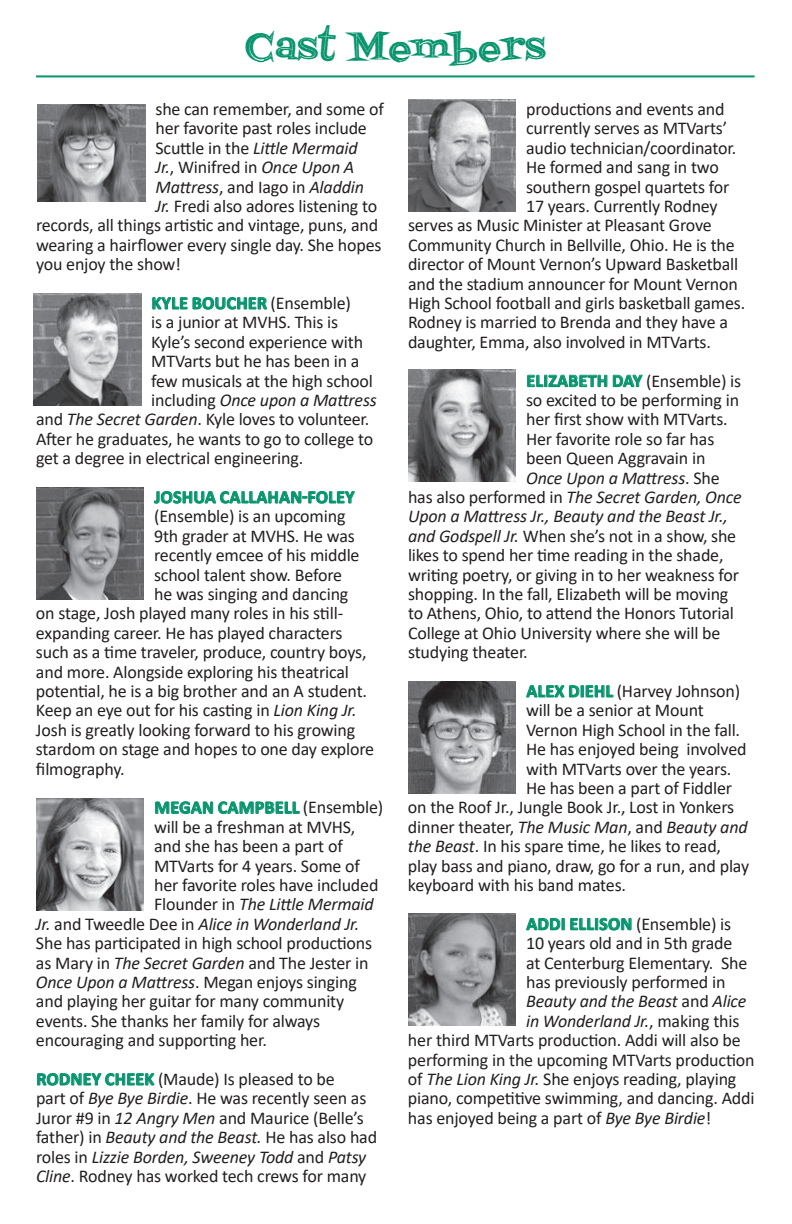
<style>
.page{position:relative;width:792px;height:1224px;background:#fff}
.page>*{position:absolute;margin:0;border:0;box-sizing:border-box;transform-origin:0 0}
.t1{font:40px "Fontdinerdotcom Jazz Dark";letter-spacing:.01em;color:#07956e}
.t2{font:18px/19.4px "Calibri";letter-spacing:-.01em;color:#231f20}
.t3{font:italic 18px "Calibri";letter-spacing:-.01em;color:#231f20}
.t4{font:700 18px "Calibri";letter-spacing:.015em;color:#07956e}
.s1{font-style:normal}
.s2{font-style:italic}
.s3{font-weight:400;color:#231f20}
.s4{font-weight:700;color:#07956e}
</style>
<div class="page">
<svg style="left:152px;top:297px;width:116px;height:13px"></svg>
<svg style="left:154px;top:491px;width:201px;height:13px"></svg>
<svg style="left:155px;top:801px;width:145px;height:14px"></svg>
<svg style="left:37px;top:1073px;width:118px;height:13px"></svg>
<svg style="left:527px;top:374px;width:116px;height:14px"></svg>
<svg style="left:526px;top:685px;width:88px;height:13px"></svg>
<svg style="left:526px;top:917px;width:106px;height:14px"></svg>
<hr style="left:36px;top:75px;width:719px;height:2px;background:#07956e">
<img style="left:33px;top:294px;width:108px;height:112px">
<img style="left:36px;top:487px;width:108px;height:112px">
<img style="left:36px;top:798px;width:108px;height:112px">
<img style="left:408px;top:681px;width:108px;height:112px">
<img style="left:408px;top:100px;width:108px;height:112px">
<img style="left:408px;top:370px;width:108px;height:112px">
<img style="left:37px;top:104px;width:108px;height:98px">
<img style="left:408px;top:914px;width:108px;height:112px">
<h1 class="t1" style="left:245px;top:19px;width:302px">Cast Members</h1>
<p class="t2" style="left:156px;top:99px;width:230px">she can remember, and some of</p>
<p class="t2" style="left:156px;top:118px;width:213px">her favorite past roles include</p>
<p class="t3" style="left:156px;top:135px;width:204px"><span class="s1">Scuttle in the</span> Little Mermaid</p>
<p class="t3" style="left:156px;top:155px;width:200px">Jr.<span class="s1">, Winifred in</span> Once Upon A</p>
<p class="t3" style="left:156px;top:174px;width:210px">Mattress<span class="s1">, and Iago in</span> Aladdin</p>
<p class="t2" style="left:156px;top:196px;width:223px"><span class="s2">Jr.</span> Fredi also adores listening to</p>
<p class="t2" style="left:36px;top:215px;width:344px">records, all things artistic and vintage, puns, and</p>
<p class="t2" style="left:36px;top:235px;width:347px">wearing a hairflower every single day. She hopes</p>
<p class="t2" style="left:36px;top:254px;width:147px">you enjoy the show!</p>
<p class="t4" style="left:152px;top:290px;width:201px">KYLE BOUCHER <span class="s3">(Ensemble)</span></p>
<p class="t2" style="left:151px;top:312px;width:189px">is a junior at MVHS. This is</p>
<p class="t2" style="left:151px;top:332px;width:214px">Kyle’s second experience with</p>
<p class="t2" style="left:151px;top:351px;width:210px">MTVarts but he has been in a</p>
<p class="t2" style="left:151px;top:371px;width:223px">few musicals at the high school</p>
<p class="t3" style="left:151px;top:388px;width:227px"><span class="s1">including</span> Once upon a Mattress</p>
<p class="t2" style="left:36px;top:409px;width:335px">and <span class="s2">The Secret Garden</span>. Kyle loves to volunteer.</p>
<p class="t2" style="left:36px;top:429px;width:339px">After he graduates, he wants to go to college to</p>
<p class="t2" style="left:36px;top:448px;width:269px">get a degree in electrical engineering.</p>
<p class="t4" style="left:154px;top:484px;width:202px">JOSHUA CALLAHAN-FOLEY</p>
<p class="t2" style="left:154px;top:506px;width:193px">(Ensemble) is an upcoming</p>
<p class="t2" style="left:154px;top:526px;width:202px">9th grader at MVHS. He was</p>
<p class="t2" style="left:154px;top:545px;width:207px">recently emcee of his middle</p>
<p class="t2" style="left:154px;top:565px;width:190px">school talent show. Before</p>
<p class="t2" style="left:154px;top:584px;width:196px">he was singing and dancing</p>
<p class="t2" style="left:36px;top:603px;width:309px">on stage, Josh played many roles in his still-</p>
<p class="t2" style="left:36px;top:623px;width:308px">expanding career. He has played characters</p>
<p class="t2" style="left:36px;top:642px;width:332px">such as a time traveler, produce, country boys,</p>
<p class="t2" style="left:36px;top:662px;width:315px">and more. Alongside exploring his theatrical</p>
<p class="t2" style="left:36px;top:681px;width:333px">potential, he is a big brother and an A student.</p>
<p class="t2" style="left:36px;top:700px;width:322px">Keep an eye out for his casting in <span class="s2">Lion King Jr.</span></p>
<p class="t2" style="left:36px;top:720px;width:321px">Josh is greatly looking forward to his growing</p>
<p class="t2" style="left:36px;top:739px;width:340px">stardom on stage and hopes to one day explore</p>
<p class="t2" style="left:36px;top:759px;width:90px">filmography.</p>
<p class="t4" style="left:154px;top:795px;width:230px">MEGAN CAMPBELL <span class="s3">(Ensemble)</span></p>
<p class="t2" style="left:154px;top:817px;width:203px">will be a freshman at MVHS,</p>
<p class="t2" style="left:154px;top:836px;width:190px">and she has been a part of</p>
<p class="t2" style="left:154px;top:856px;width:207px">MTVarts for 4 years. Some of</p>
<p class="t2" style="left:154px;top:875px;width:226px">her favorite roles have included</p>
<p class="t3" style="left:154px;top:892px;width:221px"><span class="s1">Flounder in</span> The Little Mermaid</p>
<p class="t3" style="left:36px;top:911px;width:325px">Jr. <span class="s1">and Tweedle Dee in</span> Alice in Wonderland Jr.</p>
<p class="t2" style="left:36px;top:933px;width:338px">She has participated in high school productions</p>
<p class="t2" style="left:36px;top:953px;width:334px">as Mary in <span class="s2">The Secret Garden</span> and The Jester in</p>
<p class="t2" style="left:36px;top:972px;width:322px"><span class="s2">Once Upon a Mattress</span>. Megan enjoys singing</p>
<p class="t2" style="left:36px;top:991px;width:310px">and playing her guitar for many community</p>
<p class="t2" style="left:36px;top:1011px;width:286px">events. She thanks her family for always</p>
<p class="t2" style="left:36px;top:1030px;width:232px">encouraging and supporting her.</p>
<p class="t2" style="left:36px;top:1069px;width:343px"><span class="s4">RODNEY CHEEK</span> (Maude) Is pleased to be<br>part of <span class="s2">Bye Bye Birdie</span>. He was recently seen as Juror #9 in <span class="s2">12 Angry Men</span> and Maurice (Belle’s father) in <span class="s2">Beauty and the Beast.</span> He has also had roles in <span class="s2">Lizzie Borden, Sweeney Todd</span> and <span class="s2">Patsy Cline</span>. Rodney has worked tech crews for many</p>
<p class="t2" style="left:526px;top:99px;width:200px">productions and events and</p>
<p class="t2" style="left:526px;top:118px;width:203px">currently serves as MTVarts’</p>
<p class="t2" style="left:526px;top:138px;width:212px">audio technician/coordinator.</p>
<p class="t2" style="left:526px;top:157px;width:194px">He formed and sang in two</p>
<p class="t2" style="left:526px;top:177px;width:205px">southern gospel quartets for</p>
<p class="t2" style="left:526px;top:196px;width:193px">17 years. Currently Rodney</p>
<p class="t2" style="left:408px;top:215px;width:305px">serves as Music Minister at Pleasant Grove</p>
<p class="t2" style="left:408px;top:235px;width:328px">Community Church in Bellville, Ohio. He is the</p>
<p class="t2" style="left:408px;top:254px;width:332px">director of Mount Vernon’s Upward Basketball</p>
<p class="t2" style="left:408px;top:274px;width:331px">and the stadium announcer for Mount Vernon</p>
<p class="t2" style="left:408px;top:293px;width:339px">High School football and girls basketball games.</p>
<p class="t2" style="left:408px;top:312px;width:321px">Rodney is married to Brenda and they have a</p>
<p class="t2" style="left:408px;top:332px;width:305px">daughter, Emma, also involved in MTVarts.</p>
<p class="t4" style="left:526px;top:368px;width:216px">ELIZABETH DAY <span class="s3">(Ensemble) is</span></p>
<p class="t2" style="left:526px;top:390px;width:215px">so excited to be performing in</p>
<p class="t2" style="left:526px;top:409px;width:203px">her first show with MTVarts.</p>
<p class="t2" style="left:526px;top:429px;width:190px">Her favorite role so far has</p>
<p class="t2" style="left:526px;top:448px;width:181px">been Queen Aggravain in</p>
<p class="t3" style="left:526px;top:465px;width:195px">Once Upon a Mattress<span class="s1">. She</span></p>
<p class="t3" style="left:408px;top:485px;width:335px"><span class="s1">has also performed in</span> The Secret Garden, Once</p>
<p class="t3" style="left:408px;top:504px;width:322px">Upon a Mattress Jr., Beauty and the Beast Jr.,</p>
<p class="t2" style="left:408px;top:526px;width:330px"><span class="s2">and Godspell Jr.</span> When she’s not in a show, she</p>
<p class="t2" style="left:408px;top:545px;width:317px">likes to spend her time reading in the shade,</p>
<p class="t2" style="left:408px;top:565px;width:333px">writing poetry, or giving in to her weakness for</p>
<p class="t2" style="left:408px;top:584px;width:322px">shopping. In the fall, Elizabeth will be moving</p>
<p class="t2" style="left:408px;top:603px;width:327px">to Athens, Ohio, to attend the Honors Tutorial</p>
<p class="t2" style="left:408px;top:623px;width:314px">College at Ohio University where she will be</p>
<p class="t2" style="left:408px;top:642px;width:121px">studying theater.</p>
<p class="t2" style="left:526px;top:681px;width:215px"><span class="s4">ALEX DIEHL</span> (Harvey Johnson)</p>
<p class="t2" style="left:526px;top:700px;width:179px">will be a senior at Mount</p>
<p class="t2" style="left:526px;top:720px;width:216px">Vernon High School in the fall.</p>
<p class="t2" style="left:526px;top:739px;width:222px">He has enjoyed being involved</p>
<p class="t2" style="left:526px;top:759px;width:207px">with MTVarts over the years.</p>
<p class="t2" style="left:526px;top:778px;width:208px">He has been a part of Fiddler</p>
<p class="t2" style="left:408px;top:797px;width:328px">on the Roof Jr., Jungle Book Jr., Lost in Yonkers</p>
<p class="t3" style="left:408px;top:814px;width:341px"><span class="s1">dinner theater,</span> The Music Man<span class="s1">, and</span> Beauty and</p>
<p class="t2" style="left:408px;top:836px;width:315px"><span class="s2">the Beast</span>. In his spare time, he likes to read,</p>
<p class="t2" style="left:408px;top:856px;width:343px">play bass and piano, draw, go for a run, and play</p>
<p class="t2" style="left:408px;top:875px;width:220px">keyboard with his band mates.</p>
<p class="t2" style="left:526px;top:914px;width:206px"><span class="s4">ADDI ELLISON</span> (Ensemble) is</p>
<p class="t2" style="left:526px;top:933px;width:208px">10 years old and in 5th grade</p>
<p class="t2" style="left:526px;top:953px;width:223px">at Centerburg Elementary. She</p>
<p class="t2" style="left:526px;top:972px;width:201px">has previously performed in</p>
<p class="t3" style="left:526px;top:989px;width:222px">Beauty and the Beast <span class="s1">and</span> Alice</p>
<p class="t3" style="left:526px;top:1008px;width:215px">in Wonderland Jr.<span class="s1">, making this</span></p>
<p class="t2" style="left:408px;top:1030px;width:334px">her third MTVarts production. Addi will also be</p>
<p class="t2" style="left:408px;top:1050px;width:348px">performing in the upcoming MTVarts production</p>
<p class="t2" style="left:408px;top:1069px;width:330px">of <span class="s2">The Lion King Jr.</span> She enjoys reading, playing</p>
<p class="t2" style="left:408px;top:1088px;width:348px">piano, competitive swimming, and dancing. Addi</p>
<p class="t2" style="left:408px;top:1108px;width:305px">has enjoyed being a part of <span class="s2">Bye Bye Birdie</span>!</p>
</div>
